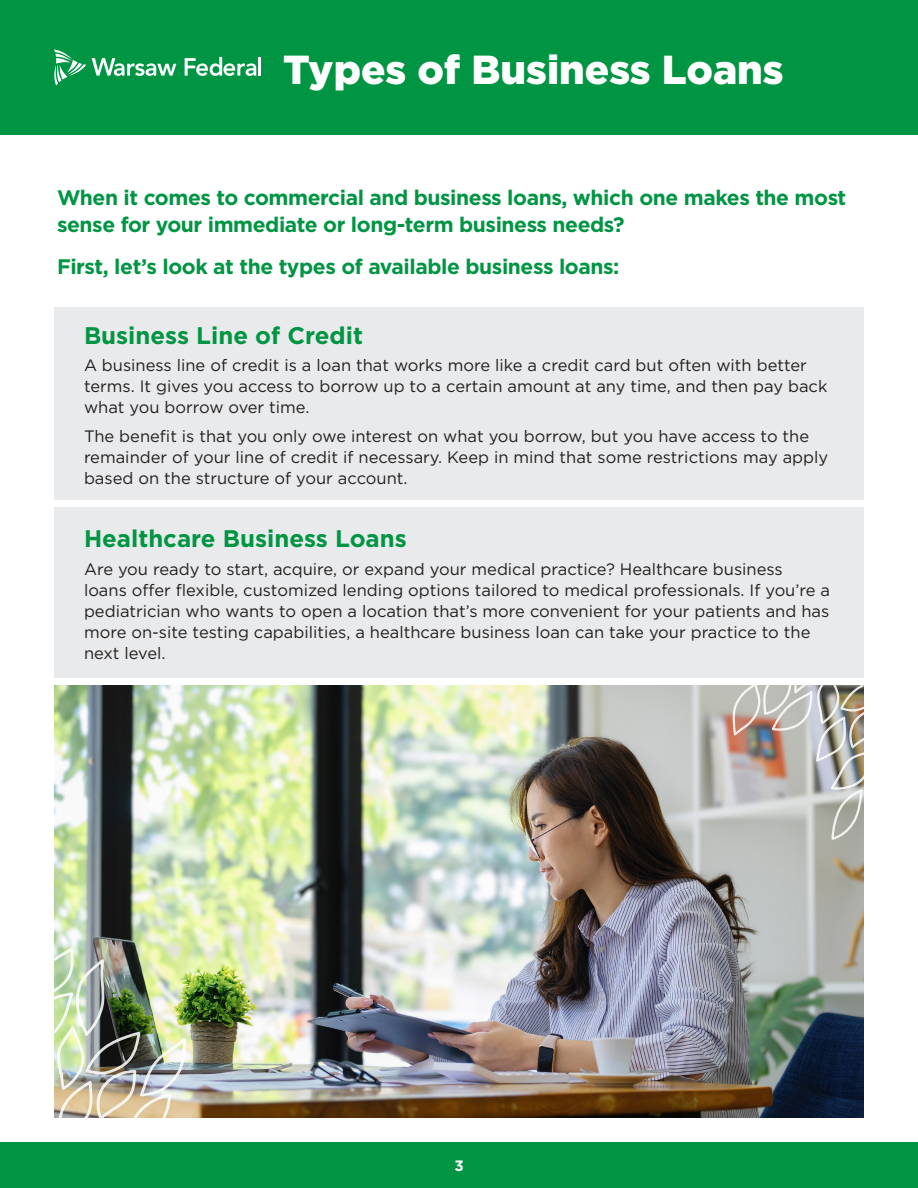
<style>
.page{position:relative;width:918px;height:1188px;background:#fff}
.page>*{position:absolute;margin:0;border:0;box-sizing:border-box;transform-origin:0 0}
.t1{font:900 40.5px "Gotham";color:#fff}
.t2{font:700 24px "Gotham";color:#009543}
.t3{font:700 21px/27px "Gotham";letter-spacing:-.02em;color:#009543}
.t4{font:16.5px/21px "Gotham";color:#231f20}
.t5{font:700 15px "Gotham";color:#fff}
</style>
<div class="page">
<div style="left:0;top:0;width:918px;height:135px;background:#009543"></div>
<div style="left:0;top:1143px;width:918px;height:45px;background:#009543"></div>
<svg style="left:54px;top:49px;width:32px;height:37px"></svg>
<svg style="left:92px;top:58px;width:84px;height:18px"></svg>
<svg style="left:185px;top:57px;width:71px;height:19px"></svg>
<hr style="left:258px;top:57px;width:3px;height:19px;background:#fff">
<div style="left:54px;top:508px;width:810px;height:170px;background:#e9eaeb"></div>
<div style="left:54px;top:307px;width:810px;height:193px;background:#e9eaeb"></div>
<img style="left:54px;top:686px;width:810px;height:432px">
<img style="left:731px;top:685px;width:133px;height:155px">
<img style="left:54px;top:948px;width:132px;height:170px">
<p class="t1" style="left:283px;top:41px;width:502px">Types of Business Loans</p>
<p class="t3" style="left:57px;top:184px;width:791px">When it comes to commercial and business loans, which one makes the most sense for your immediate or long-term business needs?</p>
<p class="t3" style="left:57px;top:253px;width:564px">First, let’s look at the types of available business loans:</p>
<p class="t2" style="left:84px;top:319px;width:281px">Business Line of Credit</p>
<p class="t4" style="left:84px;top:355px;width:745px">A business line of credit is a loan that works more like a credit card but often with better terms. It gives you access to borrow up to a certain amount at any time, and then pay back what you borrow over time.</p>
<p class="t4" style="left:84px;top:425px;width:746px">The benefit is that you only owe interest on what you borrow, but you have access to the remainder of your line of credit if necessary. Keep in mind that some restrictions may apply based on the structure of your account.</p>
<p class="t2" style="left:84px;top:523px;width:324px">Healthcare Business Loans</p>
<p class="t4" style="left:84px;top:558px;width:748px">Are you ready to start, acquire, or expand your medical practice? Healthcare business<br>loans offer flexible, customized lending options tailored to medical professionals. If you’re a pediatrician who wants to open a location that’s more convenient for your patients and has more on-site testing capabilities, a healthcare business loan can take your practice to the next level.</p>
<p class="t5" style="left:454px;top:1156px;width:11px">3</p>
</div>
